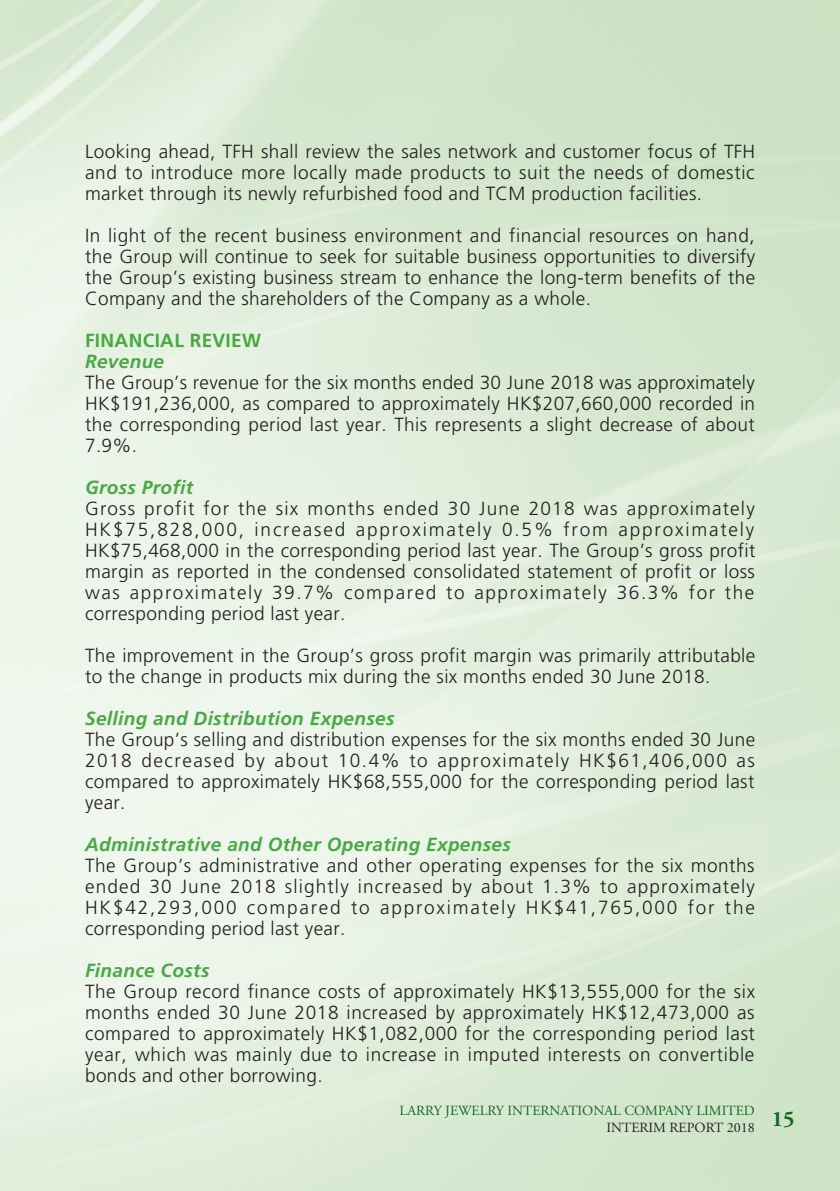
<style>
.page{position:relative;width:840px;height:1191px;background:#fff}
.page>*{position:absolute;margin:0;border:0;box-sizing:border-box;transform-origin:0 0}
._00_txt{font:300 19px/21px "Frutiger LT Std";letter-spacing:.015em;color:#231f20;text-align:justify}
._03_H3{font:italic 700 19px "Frutiger LT Std";letter-spacing:.015em;color:#46aa42}
._02_H2{font:700 19px "Frutiger LT Std";letter-spacing:.015em;color:#46aa42}
.t1{font:14px/16.8px "Adobe Garamond Pro";color:#166722}
.s1{color:#231f20}
</style>
<div class="page">
<p class="_00_txt" style="left:85px;top:141px;width:671px">Looking ahead, TFH shall review the sales network and customer focus of TFH and to introduce more locally made products to suit the needs of domestic market through its newly refurbished food and TCM production facilities.</p>
<p class="_00_txt" style="left:85px;top:225px;width:671px">In light of the recent business environment and financial resources on hand, the Group will continue to seek for suitable business opportunities to diversify the Group’s existing business stream to enhance the long-term benefits of the Company and the shareholders of the Company as a whole.</p>
<p class="_02_H2" style="left:85px;top:329px;width:177px">FINANCIAL REVIEW</p>
<p class="_03_H3" style="left:85px;top:350px;width:81px">Revenue</p>
<p class="_00_txt" style="left:85px;top:372px;width:671px">The Group’s revenue for the six months ended 30 June 2018 was approximately HK$191,236,000, as compared to approximately HK$207,660,000 recorded in the corresponding period last year. This represents a slight decrease of about 7.9%.</p>
<p class="_03_H3" style="left:85px;top:476px;width:110px">Gross Profit</p>
<p class="_00_txt" style="left:85px;top:498px;width:671px">Gross profit for the six months ended 30 June 2018 was approximately HK$75,828,000, increased approximately 0.5% from approximately HK$75,468,000 in the corresponding period last year. The Group’s gross profit margin as reported in the condensed consolidated statement of profit or loss was approximately 39.7% compared to approximately 36.3% for the corresponding period last year.</p>
<p class="_00_txt" style="left:85px;top:645px;width:671px">The improvement in the Group’s gross profit margin was primarily attributable to the change in products mix during the six months ended 30 June 2018.</p>
<p class="_03_H3" style="left:85px;top:707px;width:311px">Selling and Distribution Expenses</p>
<p class="_00_txt" style="left:85px;top:729px;width:671px">The Group’s selling and distribution expenses for the six months ended 30 June 2018 decreased by about 10.4% to approximately HK$61,406,000 as compared to approximately HK$68,555,000 for the corresponding period last year.</p>
<p class="_03_H3" style="left:85px;top:833px;width:427px">Administrative and Other Operating Expenses</p>
<p class="_00_txt" style="left:85px;top:855px;width:671px">The Group’s administrative and other operating expenses for the six months ended 30 June 2018 slightly increased by about 1.3% to approximately HK$42,293,000 compared to approximately HK$41,765,000 for the corresponding period last year.</p>
<p class="_03_H3" style="left:85px;top:959px;width:126px">Finance Costs</p>
<p class="_00_txt" style="left:85px;top:981px;width:671px">The Group record finance costs of approximately HK$13,555,000 for the six months ended 30 June 2018 increased by approximately HK$12,473,000 as compared to approximately HK$1,082,000 for the corresponding period last year, which was mainly due to increase in imputed interests on convertible bonds and other borrowing.</p>
<p class="t1" style="left:606px;top:1102px;width:190px;text-indent:-207px">LARRY JEWELRY INTERNATIONAL COMPANY LIMITED<br><span class="s1">INTERIM REPORT 2018</span> <sup>15</sup></p>
</div>
